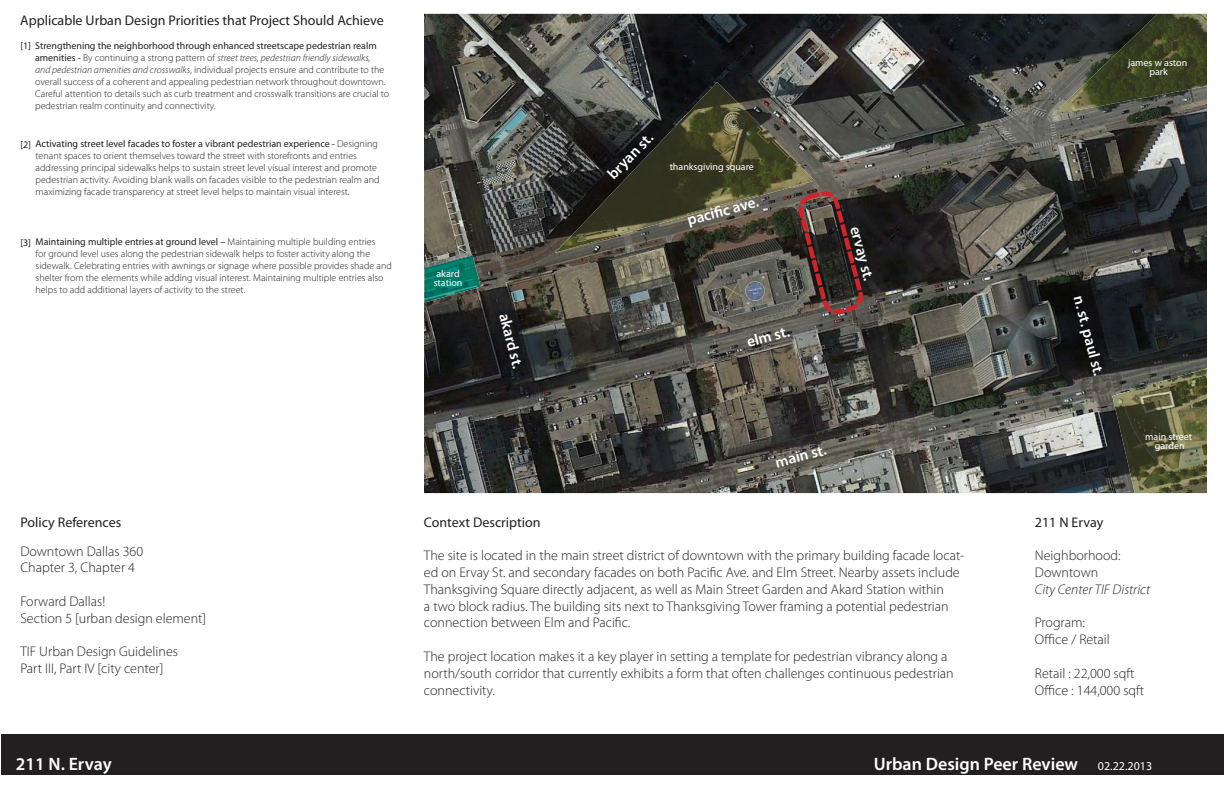
<style>
.page{position:relative;width:1224px;height:792px;background:#fff}
.page>*{position:absolute;margin:0;border:0;box-sizing:border-box;transform-origin:0 0}
.t1{font:600 18px "Myriad Pro";color:#fff}
.t2{font:600 15.4px "Myriad Pro";color:#fff}
.t3{font:300 14px/16.8px "Myriad Pro";color:#231f20}
.t4{font:14px "Myriad Pro";color:#231f20}
.t5{font:italic 300 14px "Myriad Pro";color:#231f20}
.t6{font:12px "Myriad Pro";color:#fff}
.t7{font:300 10px/12px "Myriad Pro";color:#231f20}
.t8{font:10px/9px "Myriad Pro";color:#fff;text-align:center}
.s1{font-weight:400}
.s2{font-style:italic}
</style>
<div class="page">
<div style="left:1px;top:734px;width:1223px;height:40px;background:#231f20"></div>
<img style="left:424px;top:14px;width:783px;height:479px">
<svg style="left:798px;top:169px;width:66px;height:167px;background:#4f3e3a"></svg>
<img style="left:556px;top:82px;width:259px;height:171px">
<img style="left:687px;top:196px;width:70px;height:20px">
<img style="left:1112px;top:368px;width:95px;height:125px">
<img style="left:425px;top:256px;width:55px;height:47px">
<img style="left:1052px;top:14px;width:155px;height:101px">
<h3 class="t4" style="left:20px;top:12px;width:365px">Applicable Urban Design Priorities that Project Should Achieve</h3>
<p class="t7" style="left:35px;top:40px;width:356px;text-indent:-15px"><span class="s1">[1] Strengthening the neighborhood through enhanced streetscape pedestrian realm amenities -</span> By continuing a strong pattern of <span class="s2">street trees, pedestrian friendly sidewalks,<br>and pedestrian amenities and crosswalks</span>, individual projects ensure and contribute to the overall success of a coherent and appealing pedestrian network throughout downtown.<br>Careful attention to details such as curb treatment and crosswalk transitions are crucial to pedestrian realm continuity and connectivity.</p>
<p class="t7" style="left:36px;top:138px;width:345px;text-indent:-15px"><span class="s1">[2] Activating street level facades to foster a vibrant pedestrian experience -</span> Designing tenant spaces to orient themselves toward the street with storefronts and entries addressing principal sidewalks helps to sustain street level visual interest and promote pedestrian activity. Avoiding blank walls on facades visible to the pedestrian realm and maximizing facade transparency at street level helps to maintain visual interest.</p>
<p class="t7" style="left:36px;top:236px;width:358px;text-indent:-15px"><span class="s1">[3] Maintaining multiple entries at ground level –</span> Maintaining multiple building entries<br>for ground level uses along the pedestrian sidewalk helps to foster activity along the sidewalk. Celebrating entries with awnings or signage where possible provides shade and shelter from the elements while adding visual interest. Maintaining multiple entries also helps to add additional layers of activity to the street.</p>
<h3 class="t4" style="left:20px;top:513px;width:102px">Policy References</h3>
<h3 class="t3" style="left:20px;top:543px;width:124px">Downtown Dallas 360<br>Chapter 3, Chapter 4</h3>
<h3 class="t3" style="left:20px;top:593px;width:187px">Forward Dallas!<br>Section 5 [urban design element]</h3>
<h3 class="t3" style="left:20px;top:643px;width:159px">TIF Urban Design Guidelines<br>Part III, Part IV [city center]</h3>
<p class="t8" style="left:434px;top:269px;width:30px;text-align:left">akard station</p>
<h2 class="t2" style="left:513px;top:311px;width:58px;rotate:75deg">akard st.</h2>
<h2 class="t2" style="left:603px;top:170px;width:59px;rotate:-46deg">bryan st.</h2>
<p class="t8" style="left:670px;top:162px;width:86px">thanksgiving square</p>
<h2 class="t2" style="left:685px;top:210px;width:75px;rotate:-15deg">pacifi c ave.</h2>
<h2 class="t2" style="left:745px;top:333px;width:45px;rotate:-15deg">elm st.</h2>
<h2 class="t2" style="left:865px;top:224px;width:57px;rotate:75deg">ervay st.</h2>
<h2 class="t2" style="left:773px;top:453px;width:54px;rotate:-15deg">main st.</h2>
<h3 class="t4" style="left:424px;top:513px;width:118px">Context Description</h3>
<p class="t3" style="left:424px;top:547px;width:542px">The site is located in the main street district of downtown with the primary building facade locat&shy;ed on Ervay St. and secondary facades on both Pacific Ave. and Elm Street. Nearby assets include Thanksgiving Square directly adjacent, as well as Main Street Garden and Akard Station within<br>a two block radius. The building sits next to Thanksgiving Tower framing a potential pedestrian connection between Elm and Pacific.</p>
<h3 class="t3" style="left:424px;top:648px;width:531px">The project location makes it a key player in setting a template for pedestrian vibrancy along a north/south corridor that currently exhibits a form that often challenges continuous pedestrian connectivity.</h3>
<p class="t8" style="left:1128px;top:58px;width:61px">james w aston park</p>
<h2 class="t2" style="left:1088px;top:293px;width:84px;rotate:75deg">n. st. paul st.</h2>
<p class="t8" style="left:1145px;top:432px;width:48px">main street garden</p>
<h3 class="t4" style="left:1035px;top:513px;width:70px">211 N Ervay</h3>
<h3 class="t3" style="left:1035px;top:547px;width:87px">Neighborhood:<br>Downtown</h3>
<h3 class="t5" style="left:1035px;top:582px;width:117px">City Center TIF District</h3>
<h3 class="t3" style="left:1035px;top:614px;width:76px">Program:<br>Office / Retail</h3>
<h3 class="t3" style="left:1035px;top:665px;width:111px">Retail : 22,000 sqft<br>Office : 144,000 sqft</h3>
<h1 class="t1" style="left:16px;top:753px;width:97px">211 N. Ervay</h1>
<h1 class="t1" style="left:874px;top:753px;width:206px">Urban Design Peer Review</h1>
<p class="t6" style="left:1098px;top:759px;width:56px">02.22.2013</p>
</div>
